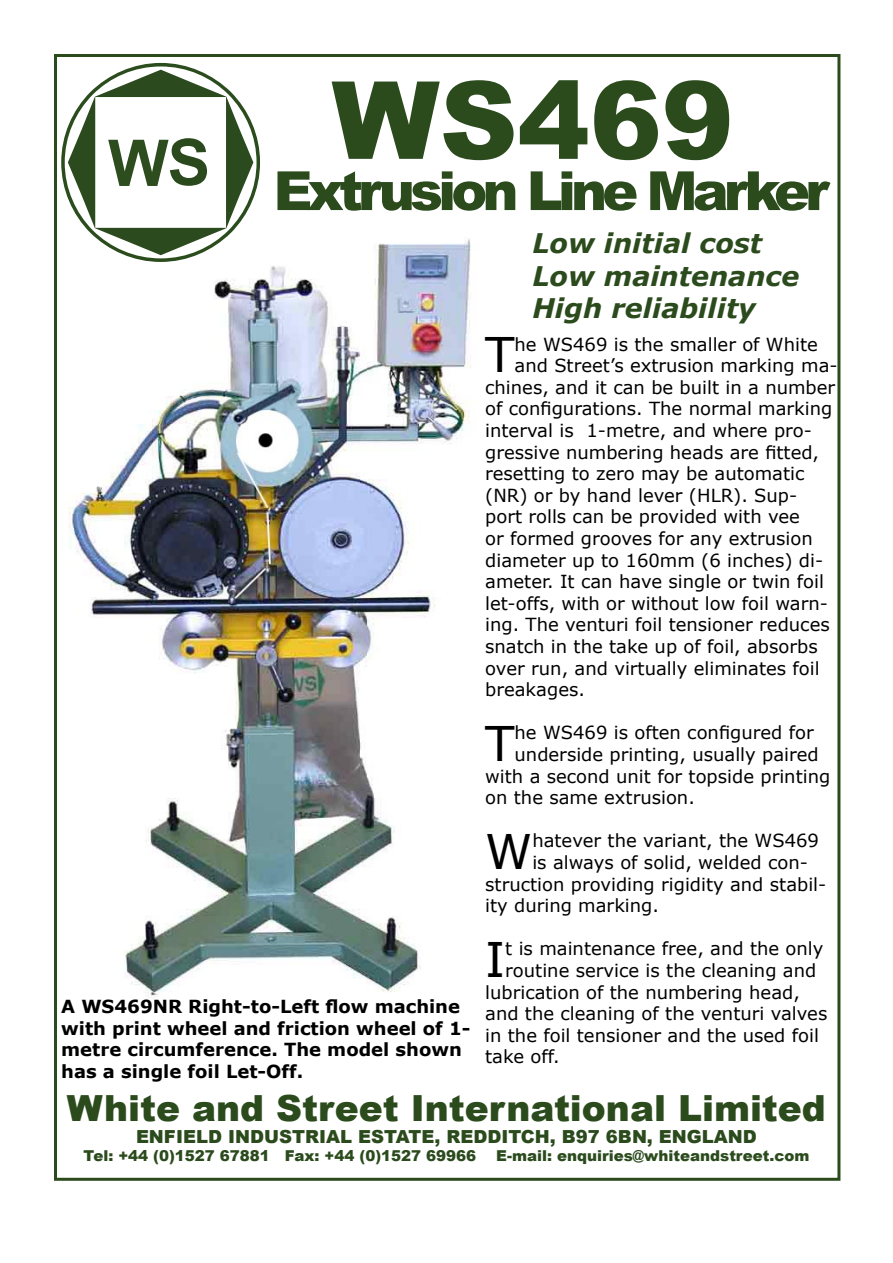
<style>
.page{position:relative;width:893px;height:1263px;background:#fff}
.page>*{position:absolute;margin:0;border:0;box-sizing:border-box;transform-origin:0 0}
.t1{font:900 108px "Arial";color:#2b4b1d}
.t2{font:900 54px "Arial";letter-spacing:-.09em;color:#2b4b1d}
.t3{font:47.7px "Verdana";color:#000}
.t4{font:900 36px "Arial";color:#2b4b1d}
.t5{font:italic 700 27px "Verdana";color:#2b4b1d}
.t6{font:18px "Verdana";color:#000}
.t7{font:700 18px/21.6px "Verdana";color:#000}
.t8{font:900 18px "Arial";color:#2b4b1d}
.t9{font:900 15px "Arial";color:#2b4b1d}
</style>
<div class="page">
<img style="left:68px;top:239px;width:403px;height:759px">
<svg style="left:61px;top:63px;width:199px;height:199px"></svg>
<p class="t1" style="left:332px;top:42px;width:404px">WS469</p>
<p class="t2" style="left:274px;top:152px;width:557px">Extrusion Line Marker</p>
<p class="t5" style="left:532px;top:226px;width:231px">Low initial cost</p>
<p class="t5" style="left:532px;top:258px;width:268px">Low maintenance</p>
<p class="t5" style="left:532px;top:291px;width:225px">High reliability</p>
<p class="t3" style="left:485px;top:324px;width:31px">T</p>
<p class="t6" style="left:515px;top:333px;width:305px">he WS469 is the smaller of White</p>
<p class="t6" style="left:515px;top:354px;width:324px">and Street’s extrusion marking ma-</p>
<p class="t6" style="left:485px;top:376px;width:352px">chines, and it can be built in a number</p>
<p class="t6" style="left:485px;top:397px;width:349px">of configurations. The normal marking</p>
<p class="t6" style="left:485px;top:419px;width:328px">interval is 1-metre, and where pro-</p>
<p class="t6" style="left:485px;top:441px;width:335px">gressive numbering heads are fitted,</p>
<p class="t6" style="left:485px;top:462px;width:321px">resetting to zero may be automatic</p>
<p class="t6" style="left:485px;top:484px;width:314px">(NR) or by hand lever (HLR). Sup-</p>
<p class="t6" style="left:485px;top:505px;width:316px">port rolls can be provided with vee</p>
<p class="t6" style="left:485px;top:527px;width:329px">or formed grooves for any extrusion</p>
<p class="t6" style="left:485px;top:549px;width:339px">diameter up to 160mm (6 inches) di-</p>
<p class="t6" style="left:485px;top:570px;width:340px">ameter. It can have single or twin foil</p>
<p class="t6" style="left:485px;top:592px;width:344px">let-offs, with or without low foil warn-</p>
<p class="t6" style="left:485px;top:613px;width:346px">ing. The venturi foil tensioner reduces</p>
<p class="t6" style="left:485px;top:635px;width:334px">snatch in the take up of foil, absorbs</p>
<p class="t6" style="left:485px;top:657px;width:336px">over run, and virtually eliminates foil</p>
<p class="t6" style="left:485px;top:678px;width:101px">breakages.</p>
<p class="t3" style="left:485px;top:713px;width:31px">T</p>
<p class="t6" style="left:515px;top:721px;width:301px">he WS469 is often configured for</p>
<p class="t6" style="left:515px;top:743px;width:306px">underside printing, usually paired</p>
<p class="t6" style="left:485px;top:765px;width:347px">with a second unit for topside printing</p>
<p class="t6" style="left:485px;top:786px;width:211px">on the same extrusion.</p>
<p class="t3" style="left:485px;top:821px;width:49px">W</p>
<p class="t6" style="left:532px;top:829px;width:288px">hatever the variant, the WS469</p>
<p class="t6" style="left:532px;top:851px;width:277px">is always of solid, welded con-</p>
<p class="t6" style="left:485px;top:873px;width:343px">struction providing rigidity and stabil-</p>
<p class="t6" style="left:485px;top:894px;width:175px">ity during marking.</p>
<p class="t3" style="left:485px;top:929px;width:22px">I</p>
<p class="t6" style="left:505px;top:937px;width:320px">t is maintenance free, and the only</p>
<p class="t6" style="left:505px;top:959px;width:313px">routine service is the cleaning and</p>
<p class="t6" style="left:485px;top:981px;width:316px">lubrication of the numbering head,</p>
<p class="t6" style="left:485px;top:1002px;width:344px">and the cleaning of the venturi valves</p>
<p class="t6" style="left:485px;top:1024px;width:335px">in the foil tensioner and the used foil</p>
<p class="t6" style="left:485px;top:1045px;width:76px">take off.</p>
<p class="t7" style="left:61px;top:995px;width:411px">A WS469NR Right-to-Left flow machine with print wheel and friction wheel of 1- metre circumference. The model shown has a single foil Let-Off.</p>
<p class="t4" style="left:67px;top:1082px;width:760px">White and Street International Limited</p>
<p class="t8" style="left:136px;top:1123px;width:622px">ENFIELD INDUSTRIAL ESTATE, REDDITCH, B97 6BN, ENGLAND</p>
<p class="t9" style="left:83px;top:1144px;width:394px">Tel: +44 (0)1527 67881 Fax: +44 (0)1527 69966</p>
<p class="t9" style="left:496px;top:1144px;width:315px">E-mail: enquiries@whiteandstreet.com</p>
</div>
